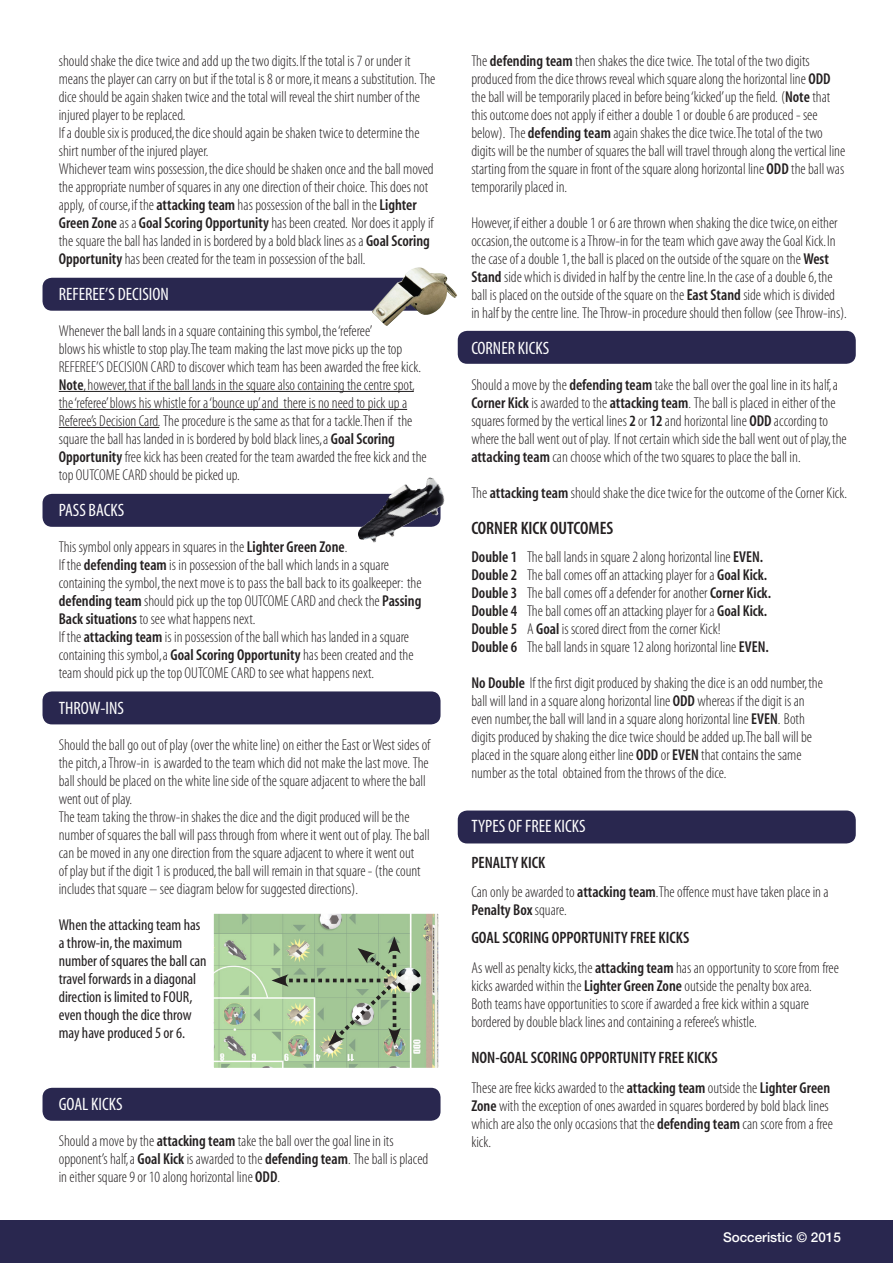
<style>
.page{position:relative;width:893px;height:1263px;background:#fff}
.page>*{position:absolute;margin:0;border:0;box-sizing:border-box;transform-origin:0 0}
.t1{font:condensed 18px "Myriad";color:#fff}
.t2{font:600 condensed 18px "Myriad";color:#231f20}
.t3{font:condensed 18px "Myriad Pro";color:#fff}
.t4{font:600 condensed 16.5px "Myriad";color:#231f20}
.t5{font:300 condensed 15.75px/18px "Myriad";color:#231f20}
.t6{font:condensed 15.75px/18px "Myriad";color:#231f20}
.t7{font:500 13.5px "Helvetica Neue";color:#fff}
.s1{font-weight:600}
.s2{font-family:"Myriad"}
</style>
<div class="page">
<div style="left:458px;top:810px;width:398px;height:33px;background:#29274f;border-radius:9px"></div>
<div style="left:458px;top:331px;width:398px;height:33px;background:#29274f;border-radius:9px"></div>
<div style="left:43px;top:691px;width:398px;height:33px;background:#29274f;border-radius:9px"></div>
<div style="left:43px;top:1088px;width:398px;height:33px;background:#29274f;border-radius:9px"></div>
<div style="left:43px;top:278px;width:398px;height:33px;background:#29274f;border-radius:9px"></div>
<div style="left:43px;top:494px;width:398px;height:33px;background:#29274f;border-radius:9px"></div>
<hr style="left:59px;top:391px;width:355px;height:1px;background:#231f20">
<hr style="left:59px;top:409px;width:348px;height:1px;background:#231f20">
<hr style="left:59px;top:427px;width:100px;height:1px;background:#231f20">
<div style="left:0;top:1220px;width:893px;height:43px;background:#29274f"></div>
<img style="left:215px;top:914px;width:222px;height:153px">
<div style="left:213px;top:912px;width:226px;height:157px;border:1px solid #fff"></div>
<svg style="left:271px;top:937px;width:138px;height:109px;background:#a0bd93"></svg>
<img style="left:389px;top:477px;width:41px;height:19px">
<img style="left:371px;top:267px;width:86px;height:59px">
<p class="t5" style="left:59px;top:52px;width:378px">should shake the dice twice and add up the two digits. If the total is 7 or under it means the player can carry on but if the total is 8 or more, it means a substitution. The dice should be again shaken twice and the total will reveal the shirt number of the injured player to be replaced.<br>If a double six is produced, the dice should again be shaken twice to determine the shirt number of the injured player.<br>Whichever team wins possession, the dice should be shaken once and the ball moved the appropriate number of squares in any one direction of their choice. This does not apply, of course, if the <span class="s1">attacking team</span> has possession of the ball in the <span class="s1">Lighter Green Zone</span> as a <span class="s1">Goal Scoring Opportunity</span> has been created. Nor does it apply if the square the ball has landed in is bordered by a bold black lines as a <span class="s1">Goal Scoring Opportunity</span> has been created for the team in possession of the ball.</p>
<p class="t1" style="left:59px;top:285px;width:112px">REFEREE’S DECISION</p>
<p class="t5" style="left:59px;top:322px;width:369px">Whenever the ball lands in a square containing this symbol, the ‘referee’<br>blows his whistle to stop play.The team making the last move picks up the top REFEREE’S DECISION CARD to discover which team has been awarded the free kick.<br><span class="s1">Note</span>, however, that if the ball lands in the square also containing the centre spot, the ‘referee’ blows his whistle for a ‘bounce up’ and there is no need to pick up a Referee’s Decision Card. The procedure is the same as that for a tackle.Then if the square the ball has landed in is bordered by bold black lines, a <span class="s1">Goal Scoring Opportunity</span> free kick has been created for the team awarded the free kick and the top OUTCOME CARD should be picked up.</p>
<p class="t1" style="left:59px;top:501px;width:67px">PASS BACKS</p>
<p class="t5" style="left:59px;top:538px;width:364px">This symbol only appears in squares in the <span class="s1">Lighter Green Zone</span>.<br>If the <span class="s1">defending team</span> is in possession of the ball which lands in a square containing the symbol, the next move is to pass the ball back to its goalkeeper: the <span class="s1">defending team</span> should pick up the top OUTCOME CARD and check the <span class="s1">Passing Back situations</span> to see what happens next.<br>If the <span class="s1">attacking team</span> is in possession of the ball which has landed in a square containing this symbol, a <span class="s1">Goal Scoring Opportunity</span> has been created and the team should pick up the top OUTCOME CARD to see what happens next.</p>
<p class="t1" style="left:59px;top:699px;width:67px">THROW-INS</p>
<p class="t5" style="left:59px;top:736px;width:373px">Should the ball go out of play (over the white line) on either the East or West sides of the pitch, a Throw-in is awarded to the team which did not make the last move. The ball should be placed on the white line side of the square adjacent to where the ball went out of play.<br>The team taking the throw-in shakes the dice and the digit produced will be the number of squares the ball will pass through from where it went out of play. The ball can be moved in any one direction from the square adjacent to where it went out<br>of play but if the digit 1 is produced, the ball will remain in that square - (the count includes that square – see diagram below for suggested directions).</p>
<p class="t6" style="left:59px;top:916px;width:149px">When the attacking team has a throw-in, the maximum number of squares the ball can travel forwards in a diagonal direction is limited to FOUR, even though the dice throw may have produced 5 or 6.</p>
<p class="t1" style="left:59px;top:1095px;width:65px">GOAL KICKS</p>
<p class="t5" style="left:59px;top:1132px;width:371px">Should a move by the <span class="s1">attacking team</span> take the ball over the goal line in its opponent’s half, a <span class="s1">Goal Kick</span> is awarded to the <span class="s1">defending team</span>. The ball is placed in either square 9 or 10 along horizontal line <span class="s1">ODD</span>.</p>
<p class="t5" style="left:471px;top:52px;width:375px">The <span class="s1">defending team</span> then shakes the dice twice. The total of the two digits produced from the dice throws reveal which square along the horizontal line <span class="s1">ODD </span>the ball will be temporarily placed in before being ‘kicked’ up the field. (<span class="s1">Note</span> that this outcome does not apply if either a double 1 or double 6 are produced - see below). The <span class="s1">defending team</span> again shakes the dice twice.The total of the two digits will be the number of squares the ball will travel through along the vertical line starting from the square in front of the square along horizontal line <span class="s1">ODD</span> the ball was temporarily placed in.</p>
<p class="t5" style="left:471px;top:214px;width:377px">However, if either a double 1 or 6 are thrown when shaking the dice twice, on either occasion, the outcome is a Throw-in for the team which gave away the Goal Kick. In the case of a double 1, the ball is placed on the outside of the square on the <span class="s1">West Stand</span> side which is divided in half by the centre line. In the case of a double 6, the ball is placed on the outside of the square on the <span class="s1">East Stand</span> side which is divided in half by the centre line. The Throw-in procedure should then follow (see Throw-ins).</p>
<p class="t1" style="left:471px;top:339px;width:79px">CORNER KICKS</p>
<p class="t5" style="left:471px;top:376px;width:377px">Should a move by the <span class="s1">defending team</span> take the ball over the goal line in its half, a <span class="s1">Corner Kick</span> is awarded to the <span class="s1">attacking team</span>. The ball is placed in either of the squares formed by the vertical lines <span class="s1">2</span> or <span class="s1">12</span> and horizontal line <span class="s1">ODD</span> according to where the ball went out of play. If not certain which side the ball went out of play, the <span class="s1">attacking team</span> can choose which of the two squares to place the ball in.</p>
<p class="t5" style="left:471px;top:484px;width:377px">The <span class="s1">attacking team</span> should shake the dice twice for the outcome of the Corner Kick.</p>
<p class="t2" style="left:471px;top:519px;width:143px">CORNER KICK OUTCOMES</p>
<p class="t5" style="left:471px;top:549px;width:301px"><span class="s1">Double 1</span> The ball lands in square 2 along horizontal line <span class="s1">EVEN.<br>Double 2</span> The ball comes off an attacking player for a <span class="s1">Goal Kick.<br>Double 3</span> The ball comes off a defender for another <span class="s1">Corner Kick.<br>Double 4</span> The ball comes off an attacking player for a <span class="s1">Goal Kick.<br>Double 5</span> A <span class="s1">Goal</span> is scored direct from the corner Kick!<br><span class="s1">Double 6</span> The ball lands in square 12 along horizontal line <span class="s1">EVEN.</span></p>
<p class="t5" style="left:471px;top:675px;width:353px"><span class="s1">No Double</span> If the first digit produced by shaking the dice is an odd number, the ball will land in a square along horizontal line <span class="s1">ODD</span> whereas if the digit is an even number, the ball will land in a square along horizontal line <span class="s1">EVEN</span>. Both digits produced by shaking the dice twice should be added up.The ball will be placed in the square along either line <span class="s1">ODD</span> or <span class="s1">EVEN</span> that contains the same number as the total obtained from the throws of the dice.</p>
<p class="t3" style="left:471px;top:815px;width:116px"><span class="s2">TYPES OF</span> FREE KICKS</p>
<p class="t4" style="left:471px;top:855px;width:75px">PENALTY KICK</p>
<p class="t5" style="left:471px;top:883px;width:359px">Can only be awarded to <span class="s1">attacking team</span>.The offence must have taken place in a<br><span class="s1">Penalty Box</span> square.</p>
<p class="t4" style="left:471px;top:930px;width:219px">GOAL SCORING OPPORTUNITY FREE KICKS</p>
<p class="t5" style="left:471px;top:960px;width:369px">As well as penalty kicks, the <span class="s1">attacking team</span> has an opportunity to score from free kicks awarded within the <span class="s1">Lighter Green Zone</span> outside the penalty box area.<br>Both teams have opportunities to score if awarded a free kick within a square bordered by double black lines and containing a referee’s whistle.</p>
<p class="t4" style="left:471px;top:1050px;width:248px">NON-GOAL SCORING OPPORTUNITY FREE KICKS</p>
<p class="t5" style="left:471px;top:1080px;width:363px">These are free kicks awarded to the <span class="s1">attacking team</span> outside the <span class="s1">Lighter Green Zone</span> with the exception of ones awarded in squares bordered by bold black lines which are also the only occasions that the <span class="s1">defending team</span> can score from a free kick.</p>
<p class="t7" style="left:723px;top:1229px;width:119px">Socceristic © 2015</p>
</div>
